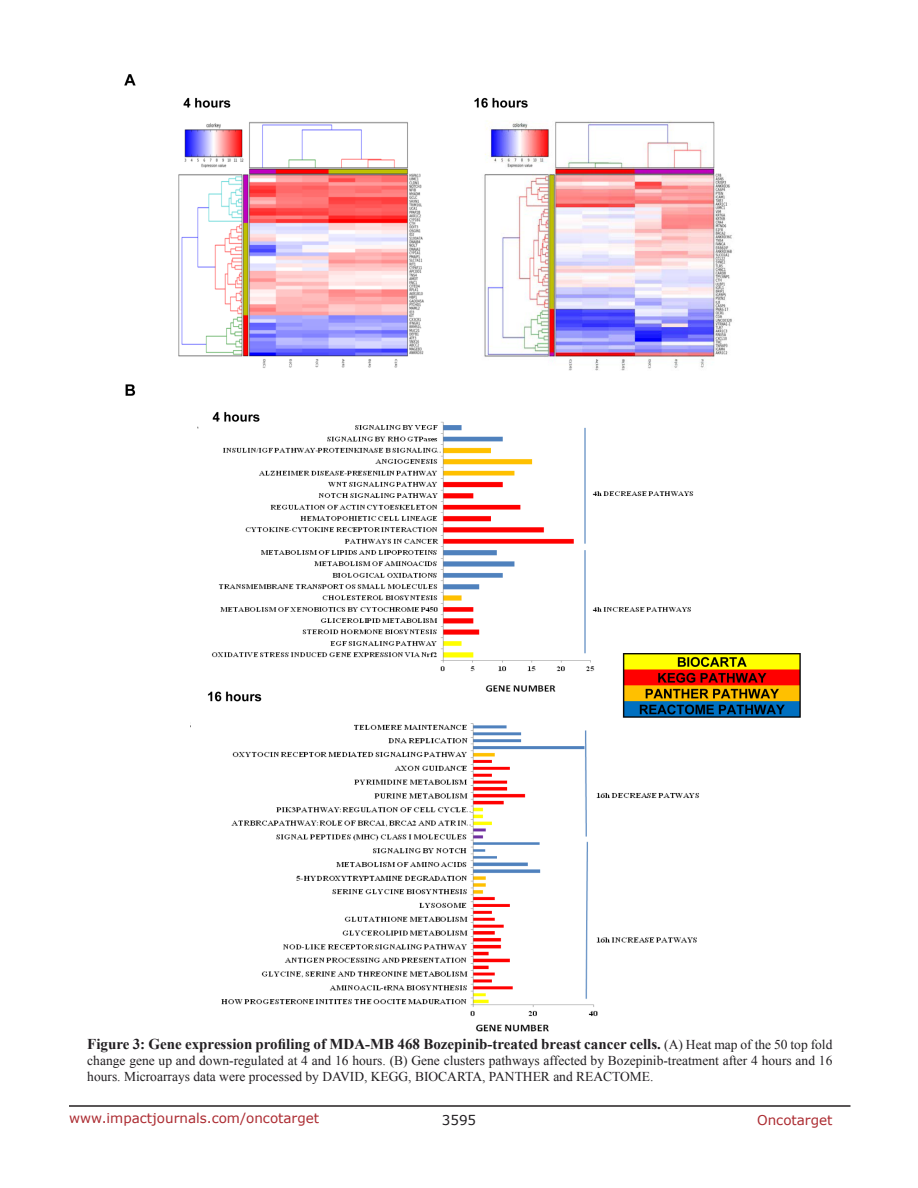
<style>
.page{position:relative;width:918px;height:1188px;background:#fff}
.page>*{position:absolute;margin:0;border:0;box-sizing:border-box;transform-origin:0 0}
.FigureText{font:700 15px "Times New Roman";color:#221f22}
.FigureText-2{font:13.5px/16.2px "Times New Roman";color:#221f22}
.t1{font:13.5px "Verdana";color:#ac2b31}
.t2{font:13.5px "Verdana";color:#221f22}
.s1{font-weight:400;font-size:13.5px}
</style>
<div class="page">
<hr style="left:69px;top:1105px;width:781px;height:2px;background:#231f20">
<img style="left:124px;top:75px;width:677px;height:956px">
<p class="FigureText" style="left:87px;top:1033px;width:747px">Figure 3: Gene expression profiling of MDA-MB 468 Bozepinib-treated breast cancer cells. <span class="s1">(A) Heat map of the 50 top fold</span></p>
<p class="FigureText-2" style="left:87px;top:1052px;width:747px">change gene up and down-regulated at 4 and 16 hours. (B) Gene clusters pathways affected by Bozepinib-treatment after 4 hours and 16 hours. Microarrays data were processed by DAVID, KEGG, BIOCARTA, PANTHER and REACTOME.</p>
<p class="t1" style="left:69px;top:1109px;width:252px">www.impactjournals.com/oncotarget</p>
<p class="t2" style="left:442px;top:1111px;width:36px">3595</p>
<p class="t1" style="left:757px;top:1111px;width:77px">Oncotarget</p>
</div>
